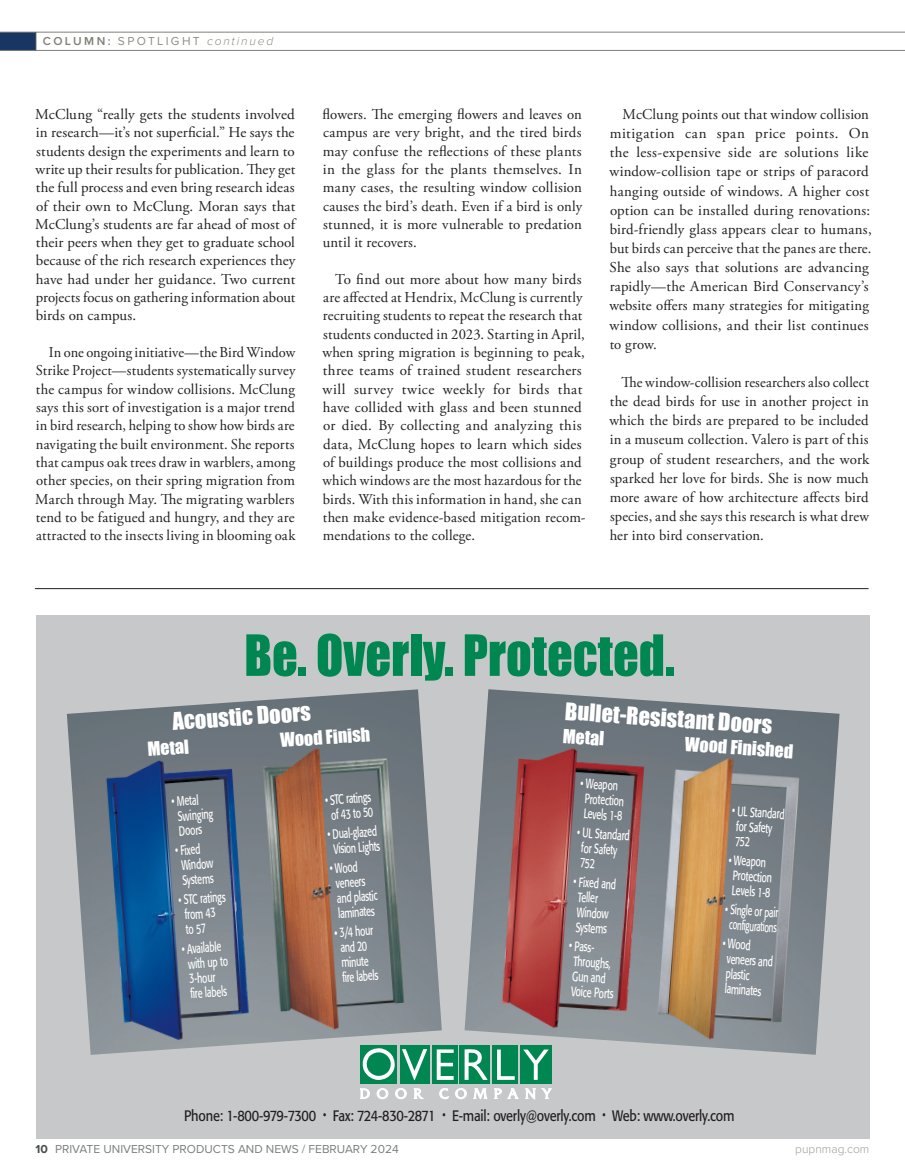
<style>
.page{position:relative;width:905px;height:1175px;background:#fff}
.page>*{position:absolute;margin:0;border:0;box-sizing:border-box;transform-origin:0 0}
.t1{font:52.5px "Impact";color:#008751;scale:.96 1}
.t2{font:22.5px "Impact";color:#fff}
.t3{font:18px "Impact";color:#fff}
.t4{font:15px/18.3px "Adobe Garamond Pro";letter-spacing:.015em;color:#231f20;text-align:justify}
.t5{font:15px/18.3px "Adobe Garamond Pro";letter-spacing:.015em;color:#231f20;text-align:justify;scale:.96 1}
.t6{font:15px "Formata";letter-spacing:-.015em;color:#231f20;scale:.85 1}
.t7{font:13.5px/15px "Formata";color:#fff;scale:.67 1}
.t8{font:12px "Proxima Nova";color:#7c7f7e}
.t9{font:12px "Proxima Nova";letter-spacing:.195em;color:#8e8e85}
.t10{font:300 12px "Proxima Nova";color:#9f9f97}
.s1{font-weight:600;color:#7f8077}
.s2{font-weight:300;font-style:italic}
.s3{font-size:12px}
.s4{font-weight:700;color:#4b4c4d}
</style>
<div class="page">
<div style="left:0;top:32px;width:36px;height:18px;background:#183661"></div>
<hr style="left:0;top:32px;width:904px;height:1px;background:#7f8077">
<hr style="left:0;top:50px;width:904px;height:1px;background:#7f8077">
<svg style="left:36px;top:32px;width:1px;height:18px"></svg>
<hr style="left:35px;top:588px;width:833px;height:1px;background:#231f20">
<div style="left:36px;top:615px;width:833px;height:524px;background:#c7c8ca"></div>
<img style="left:464px;top:689px;width:375px;height:365px">
<img style="left:67px;top:689px;width:375px;height:365px">
<div style="left:520px;top:1045px;width:31px;height:38px;background:#008751"></div>
<div style="left:492px;top:1045px;width:25px;height:38px;background:#008751"></div>
<div style="left:459px;top:1045px;width:30px;height:38px;background:#008751"></div>
<div style="left:432px;top:1045px;width:25px;height:38px;background:#008751"></div>
<div style="left:399px;top:1044px;width:30px;height:39px;background:#008751"></div>
<div style="left:360px;top:1044px;width:37px;height:39px;background:#008751"></div>
<svg style="left:402px;top:1049px;width:25px;height:31px"></svg>
<svg style="left:436px;top:1049px;width:17px;height:30px"></svg>
<svg style="left:497px;top:1049px;width:17px;height:30px"></svg>
<svg style="left:523px;top:1049px;width:25px;height:30px"></svg>
<svg style="left:362px;top:1048px;width:33px;height:32px"></svg>
<svg style="left:464px;top:1049px;width:23px;height:30px"></svg>
<svg style="left:360px;top:1088px;width:9px;height:10px"></svg>
<svg style="left:377px;top:1088px;width:11px;height:10px"></svg>
<div style="left:378px;top:1089px;width:8px;height:8px;border:1px solid #fff;border-radius:50%"></div>
<div style="left:377px;top:1088px;width:11px;height:10px;border:1px solid #fff;border-radius:50%"></div>
<svg style="left:395px;top:1088px;width:11px;height:10px"></svg>
<div style="left:397px;top:1089px;width:8px;height:8px;border:1px solid #fff;border-radius:50%"></div>
<div style="left:395px;top:1088px;width:11px;height:10px;border:1px solid #fff;border-radius:50%"></div>
<svg style="left:414px;top:1088px;width:9px;height:10px"></svg>
<svg style="left:439px;top:1088px;width:9px;height:10px"></svg>
<svg style="left:455px;top:1088px;width:11px;height:10px"></svg>
<div style="left:457px;top:1089px;width:8px;height:8px;border:1px solid #fff;border-radius:50%"></div>
<div style="left:455px;top:1088px;width:11px;height:10px;border:1px solid #fff;border-radius:50%"></div>
<svg style="left:473px;top:1088px;width:14px;height:11px"></svg>
<svg style="left:494px;top:1088px;width:7px;height:10px"></svg>
<svg style="left:508px;top:1088px;width:10px;height:10px"></svg>
<svg style="left:525px;top:1088px;width:10px;height:11px"></svg>
<svg style="left:541px;top:1088px;width:10px;height:10px"></svg>
<p class="t9" style="left:43px;top:32px;width:232px"><span class="s1">COLUMN:</span> SPOTLIGHT <span class="s2">continued</span></p>
<p class="t4" style="left:35px;top:106px;width:262px">McClung “really gets the students involved in research—it’s not superficial.” He says the students design the experiments and learn to write up their results for publication. They get the full process and even bring research ideas of their own to McClung. Moran says that McClung’s students are far ahead of most of their peers when they get to graduate school because of the rich research experiences they have had under her guidance. Two current projects focus on gathering information about birds on campus.</p>
<p class="t5" style="left:35px;top:344px;width:272px;text-indent:14px">In one ongoing initiative—the Bird Window Strike Project—students systematically survey the campus for window collisions. McClung says this sort of investigation is a major trend in bird research, helping to show how birds are navigating the built environment. She reports that campus oak trees draw in warblers, among other species, on their spring migration from March through May. The migrating warblers tend to be fatigued and hungry, and they are attracted to the insects living in blooming oak</p>
<p class="t4" style="left:322px;top:106px;width:261px">flowers. The emerging flowers and leaves on campus are very bright, and the tired birds may confuse the reflections of these plants in the glass for the plants themselves. In many cases, the resulting window collision causes the bird’s death. Even if a bird is only stunned, it is more vulnerable to predation until it recovers.</p>
<p class="t4" style="left:322px;top:270px;width:265px;text-align:left;text-indent:13px">To find out more about how many birds are affected at Hendrix, McClung is currently recruiting students to repeat the research that students conducted in 2023. Starting in April, when spring migration is beginning to peak, three teams of trained student researchers will survey twice weekly for birds that have collided with glass and been stunned or died. By collecting and analyzing this data, McClung hopes to learn which sides of buildings produce the most collisions and which windows are the most hazardous for the birds. With this information in hand, she can then make evidence-based mitigation recom&shy;mendations to the college.</p>
<p class="t4" style="left:609px;top:105px;width:264px;line-height:19.2px;text-align:left;text-indent:13px">McClung points out that window collision mitigation can span price points. On the less-expensive side are solutions like window-collision tape or strips of paracord hanging outside of windows. A higher cost option can be installed during renovations: bird-friendly glass appears clear to humans, but birds can perceive that the panes are there.<br>She also says that solutions are advancing rapidly—the American Bird Conservancy’s website offers many strategies for mitigating window collisions, and their list continues to grow.</p>
<p class="t5" style="left:609px;top:373px;width:272px;line-height:19.2px;text-indent:12px">The window-collision researchers also collect the dead birds for use in another project in which the birds are prepared to be included in a museum collection. Valero is part of this group of student researchers, and the work sparked her love for birds. She is now much more aware of how architecture affects bird species, and she says this research is what drew her into bird conservation.</p>
<h1 class="t1" style="left:244px;top:614px;width:449px">Be. Overly. Protected.</h1>
<h2 class="t2" style="left:171px;top:704px;width:140px;rotate:-4deg">Acoustic Doors</h2>
<h2 class="t2" style="left:566px;top:693px;width:209px;rotate:4deg">Bullet-Resistant Doors</h2>
<p class="t3" style="left:279px;top:726px;width:91px;rotate:-4deg">Wood Finish</p>
<p class="t3" style="left:564px;top:722px;width:43px;rotate:4deg">Metal</p>
<p class="t3" style="left:686px;top:729px;width:110px;rotate:4deg">Wood Finished</p>
<p class="t7" style="left:581px;top:775px;width:68px;text-align:center;rotate:4deg">• Weapon<br>Protection<br>Levels 1-8</p>
<p class="t7" style="left:583px;top:825px;width:73px;text-indent:-5px;rotate:4deg">• UL Standard for Safety<br>752</p>
<p class="t7" style="left:579px;top:874px;width:57px;text-indent:-5px;rotate:4deg">• Fixed and<br>Teller<br>Window<br>Systems</p>
<p class="t7" style="left:575px;top:938px;width:65px;text-indent:-5px;rotate:4deg">• Pass-<br>Throughs,<br>Gun and<br>Voice Ports</p>
<p class="t3" style="left:147px;top:735px;width:43px;rotate:-4deg">Metal</p>
<p class="t7" style="left:324px;top:792px;width:72px;text-align:center;rotate:-4deg">• STC ratings of 43 to 50</p>
<p class="t7" style="left:327px;top:827px;width:79px;text-align:center;rotate:-4deg">• Dual-glazed<br>Vision Lights</p>
<p class="t7" style="left:334px;top:860px;width:62px;text-indent:-5px;rotate:-4deg">• Wood veneers and plastic laminates</p>
<p class="t7" style="left:334px;top:925px;width:63px;text-align:center;rotate:-4deg">• 3/4 hour and 20 minute fire labels</p>
<p class="t7" style="left:176px;top:793px;width:54px;text-indent:-5px;rotate:-4deg">• Metal<br>Swinging<br>Doors</p>
<p class="t7" style="left:180px;top:842px;width:49px;text-indent:-5px;rotate:-4deg">• Fixed<br>Window<br>Systems</p>
<p class="t7" style="left:183px;top:892px;width:64px;text-indent:-5px;rotate:-4deg">• STC ratings from 43 to 57</p>
<p class="t7" style="left:187px;top:941px;width:61px;text-indent:-5px;rotate:-4deg">• Available with up to<br>3-hour fire labels</p>
<p class="t7" style="left:737px;top:803px;width:73px;text-indent:-5px;rotate:4deg">• UL Standard for Safety<br>752</p>
<p class="t7" style="left:729px;top:852px;width:68px;text-align:center;rotate:4deg">• Weapon<br>Protection<br>Levels 1-8</p>
<p class="t7" style="left:725px;top:901px;width:81px;text-align:center;rotate:4deg">• Single or pair configurations</p>
<p class="t7" style="left:728px;top:936px;width:70px;text-indent:-5px;rotate:4deg">• Wood veneers and plastic laminates</p>
<p class="t6" style="left:184px;top:1106px;width:649px">Phone: 1-800-979-7300 <span class="s3">•</span> Fax: 724-830-2871 <span class="s3">•</span> E-mail: overly@overly.com <span class="s3">•</span> Web: www.overly.com</p>
<p class="t8" style="left:36px;top:1139px;width:364px"><span class="s4">10</span> PRIVATE UNIVERSITY PRODUCTS AND NEWS / FEBRUARY 2024</p>
<p class="t10" style="left:795px;top:1139px;width:75px">pupnmag.com</p>
</div>
